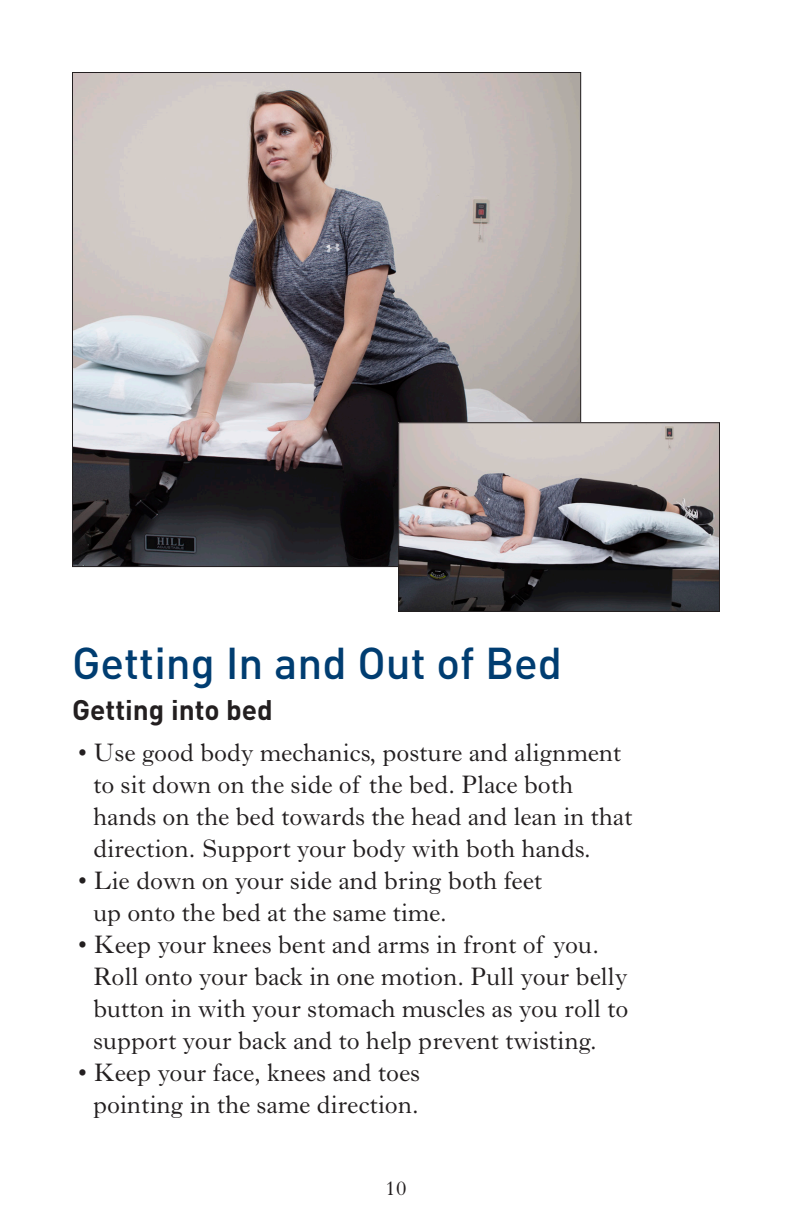
<style>
.page{position:relative;width:792px;height:1224px;background:#fff}
.page>*{position:absolute;margin:0;border:0;box-sizing:border-box;transform-origin:0 0}
.t1{font:500 44px "DINOT";color:#003d71}
.t2{font:700 28px "DINOT";color:#231f20}
.t3{font:26px/32px "Imprint MT Pro";letter-spacing:-.01em;color:#231f20;scale:.96 1}
.t4{font:20px "Imprint MT Pro";color:#231f20}
</style>
<div class="page">
<img style="left:74px;top:74px;width:505px;height:491px">
<img style="left:400px;top:424px;width:318px;height:186px">
<div style="left:398px;top:422px;width:322px;height:190px;border:1px solid #231f20"></div>
<p class="t1" style="left:72px;top:635px;width:492px">Getting In and Out of Bed</p>
<p class="t2" style="left:72px;top:691px;width:202px">Getting into bed</p>
<p class="t3" style="left:93px;top:736px;width:563px;text-indent:-15px">• Use good body mechanics, posture and alignment to sit down on the side of the bed. Place both hands on the bed towards the head and lean in that direction. Support your body with both hands.</p>
<p class="t3" style="left:93px;top:864px;width:470px;text-indent:-15px">• Lie down on your side and bring both feet up onto the bed at the same time.</p>
<p class="t3" style="left:93px;top:928px;width:559px;text-indent:-15px">• Keep your knees bent and arms in front of you.<br>Roll onto your back in one motion. Pull your belly button in with your stomach muscles as you roll to support your back and to help prevent twisting.</p>
<p class="t3" style="left:78px;top:1056px;width:358px;text-align:center">• Keep your face, knees and toes pointing in the same direction.</p>
<p class="t4" style="left:386px;top:1177px;width:22px">10</p>
</div>
